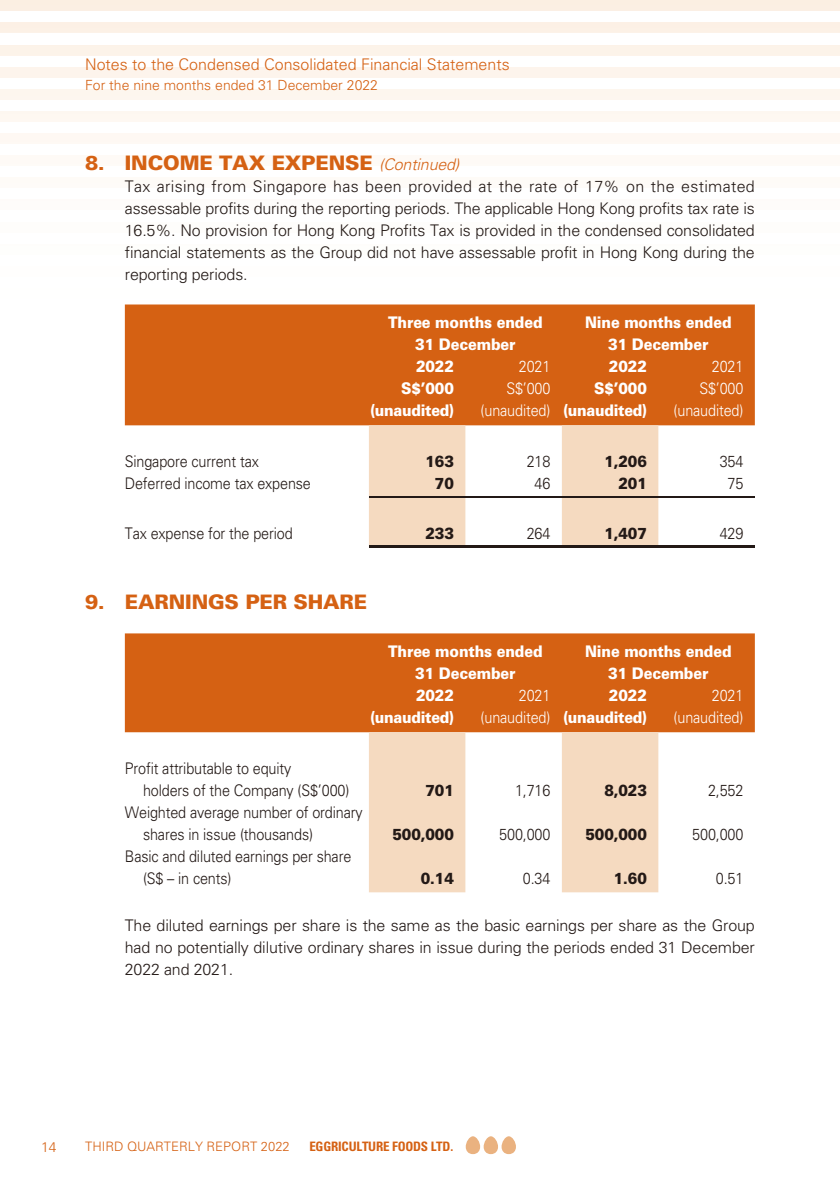
<style>
.page{position:relative;width:840px;height:1191px;background:#fff}
.page>*{position:absolute;margin:0;border:0;box-sizing:border-box;transform-origin:0 0}
.t1{font:900 20px "Univers LT Std";letter-spacing:-.01em;color:#d56113}
.t2{font:300 16px/22px "Univers LT Std";letter-spacing:-.01em;color:#231916;text-align:justify}
.t3{font:300 16px/22px "Univers LT Std";letter-spacing:-.01em;color:#231916;scale:.9 1}
.t4{font:900 16px/22px "Univers LT Std";letter-spacing:-.01em;color:#fff;text-align:center;scale:.9 1}
.t5{font:300 16px "Univers LT Std";letter-spacing:-.01em;color:#fff;scale:.9 1}
.t6{font:900 16px "Univers LT Std";letter-spacing:-.01em;color:#231916;scale:.9 1}
.t7{font:300 16px "Univers LT Std";color:#d56113}
.t8{font:300 14px "Univers LT Std";color:#d56113}
.t9{font:300 13px "Univers LT Std";color:#d56113}
.t10{font:700 condensed 13px "Univers LT Std";letter-spacing:-.015em;color:#d56113}
.s1{font-weight:300;font-style:italic;font-size:16px}
.s2{font-weight:900}
</style>
<div class="page">
<div style="left:0;top:23px;width:839px;height:10px;background:#fcf0e5"></div>
<div style="left:0;top:45px;width:839px;height:10px;background:#fcf3e9"></div>
<div style="left:0;top:67px;width:839px;height:10px;background:#fdf4ec"></div>
<div style="left:0;top:89px;width:839px;height:10px;background:#fdf6ee"></div>
<div style="left:0;top:111px;width:839px;height:10px;background:#fef8f1"></div>
<div style="left:0;top:134px;width:839px;height:10px;background:#fef8f3"></div>
<div style="left:0;top:156px;width:839px;height:10px;background:#fefaf6"></div>
<div style="left:0;top:178px;width:839px;height:10px;background:#fefbf7"></div>
<div style="left:0;top:200px;width:839px;height:10px;background:#fefcfa"></div>
<div style="left:0;top:222px;width:839px;height:10px;background:#fefdfb"></div>
<div style="left:0;top:0;width:839px;height:11px;background:#fbefe3"></div>
<div style="left:465px;top:1136px;width:15px;height:18px;background:#eab280;border-radius:7px"></div>
<div style="left:483px;top:1136px;width:15px;height:18px;background:#eab280;border-radius:7px"></div>
<div style="left:501px;top:1136px;width:15px;height:18px;background:#eab280;border-radius:7px"></div>
<div style="left:125px;top:304px;width:629px;height:121px;background:#d56113"></div>
<svg style="left:369px;top:425px;width:289px;height:120px"></svg>
<hr style="left:369px;top:496px;width:385px;height:1px;background:#231916">
<hr style="left:369px;top:545px;width:385px;height:2px;background:#231916">
<div style="left:125px;top:633px;width:629px;height:99px;background:#d56113"></div>
<svg style="left:369px;top:732px;width:289px;height:160px;fill:#f5dac0"></svg>
<p class="t7" style="left:85px;top:57px;width:426px">Notes to the Condensed Consolidated Financial Statements</p>
<p class="t8" style="left:85px;top:78px;width:294px">For the nine months ended 31 December 2022</p>
<p class="t1" style="left:85px;top:153px;width:375px">8. INCOME TAX EXPENSE <span class="s1">(Continued)</span></p>
<p class="t2" style="left:125px;top:176px;width:631px">Tax arising from Singapore has been provided at the rate of 17% on the estimated assessable profits during the reporting periods. The applicable Hong Kong profits tax rate is 16.5%. No provision for Hong Kong Profits Tax is provided in the condensed consolidated financial statements as the Group did not have assessable profit in Hong Kong during the reporting periods.</p>
<p class="t4" style="left:388px;top:312px;width:173px">Three months ended<br>31 December</p>
<p class="t4" style="left:584px;top:312px;width:164px">Nine months ended<br>31 December</p>
<p class="t4" style="left:416px;top:356px;width:44px">2022</p>
<p class="t5" style="left:518px;top:358px;width:37px">2021</p>
<p class="t4" style="left:608px;top:356px;width:44px">2022</p>
<p class="t5" style="left:711px;top:358px;width:37px">2021</p>
<p class="t4" style="left:401px;top:378px;width:60px">S$’000</p>
<p class="t5" style="left:506px;top:380px;width:51px">S$’000</p>
<p class="t4" style="left:593px;top:378px;width:60px">S$’000</p>
<p class="t5" style="left:699px;top:380px;width:51px">S$’000</p>
<p class="t4" style="left:370px;top:400px;width:94px">(unaudited)</p>
<p class="t5" style="left:480px;top:402px;width:186px">(unaudited) <span class="s2">(unaudited)</span></p>
<p class="t5" style="left:673px;top:402px;width:79px">(unaudited)</p>
<p class="t3" style="left:125px;top:451px;width:150px">Singapore current tax</p>
<p class="t6" style="left:425px;top:453px;width:33px">163</p>
<p class="t3" style="left:526px;top:451px;width:28px">218</p>
<p class="t6" style="left:604px;top:453px;width:49px">1,206</p>
<p class="t3" style="left:719px;top:451px;width:28px">354</p>
<p class="t3" style="left:125px;top:473px;width:208px">Deferred income tax expense</p>
<p class="t6" style="left:434px;top:475px;width:23px">70</p>
<p class="t3" style="left:534px;top:473px;width:19px">46</p>
<p class="t6" style="left:618px;top:475px;width:33px">201</p>
<p class="t3" style="left:727px;top:473px;width:19px">75</p>
<p class="t3" style="left:125px;top:523px;width:188px">Tax expense for the period</p>
<p class="t6" style="left:425px;top:525px;width:33px">233</p>
<p class="t3" style="left:526px;top:523px;width:28px">264</p>
<p class="t6" style="left:604px;top:525px;width:49px">1,407</p>
<p class="t3" style="left:719px;top:523px;width:28px">429</p>
<p class="t1" style="left:85px;top:592px;width:283px">9. EARNINGS PER SHARE</p>
<p class="t4" style="left:388px;top:641px;width:173px">Three months ended<br>31 December</p>
<p class="t4" style="left:584px;top:641px;width:164px">Nine months ended<br>31 December</p>
<p class="t4" style="left:416px;top:685px;width:44px">2022</p>
<p class="t5" style="left:518px;top:687px;width:37px">2021</p>
<p class="t4" style="left:608px;top:685px;width:44px">2022</p>
<p class="t5" style="left:711px;top:687px;width:37px">2021</p>
<p class="t4" style="left:370px;top:707px;width:94px">(unaudited)</p>
<p class="t5" style="left:480px;top:709px;width:186px">(unaudited) <span class="s2">(unaudited)</span></p>
<p class="t5" style="left:673px;top:709px;width:79px">(unaudited)</p>
<p class="t3" style="left:143px;top:758px;width:231px;text-indent:-18px">Profit attributable to equity<br>holders of the Company (S$’000)</p>
<p class="t3" style="left:143px;top:802px;width:245px;text-indent:-18px">Weighted average number of ordinary shares in issue (thousands)</p>
<p class="t6" style="left:425px;top:782px;width:33px">701</p>
<p class="t3" style="left:514px;top:780px;width:41px">1,716</p>
<p class="t6" style="left:604px;top:782px;width:49px">8,023</p>
<p class="t3" style="left:707px;top:780px;width:41px">2,552</p>
<p class="t6" style="left:392px;top:826px;width:70px">500,000</p>
<p class="t3" style="left:499px;top:824px;width:58px">500,000</p>
<p class="t6" style="left:585px;top:826px;width:70px">500,000</p>
<p class="t3" style="left:691px;top:824px;width:58px">500,000</p>
<p class="t3" style="left:143px;top:846px;width:233px;text-indent:-18px">Basic and diluted earnings per share (S$ – in cents)</p>
<p class="t6" style="left:420px;top:870px;width:38px">0.14</p>
<p class="t3" style="left:522px;top:868px;width:32px">0.34</p>
<p class="t6" style="left:613px;top:870px;width:38px">1.60</p>
<p class="t3" style="left:715px;top:868px;width:32px">0.51</p>
<p class="t2" style="left:125px;top:915px;width:631px">The diluted earnings per share is the same as the basic earnings per share as the Group had no potentially dilutive ordinary shares in issue during the periods ended 31 December 2022 and 2021.</p>
<p class="t8" style="left:41px;top:1140px;width:17px">14</p>
<p class="t9" style="left:85px;top:1140px;width:206px">THIRD QUARTERLY REPORT 2022</p>
<p class="t10" style="left:309px;top:1140px;width:145px">EGGRICULTURE FOODS LTD.</p>
</div>
